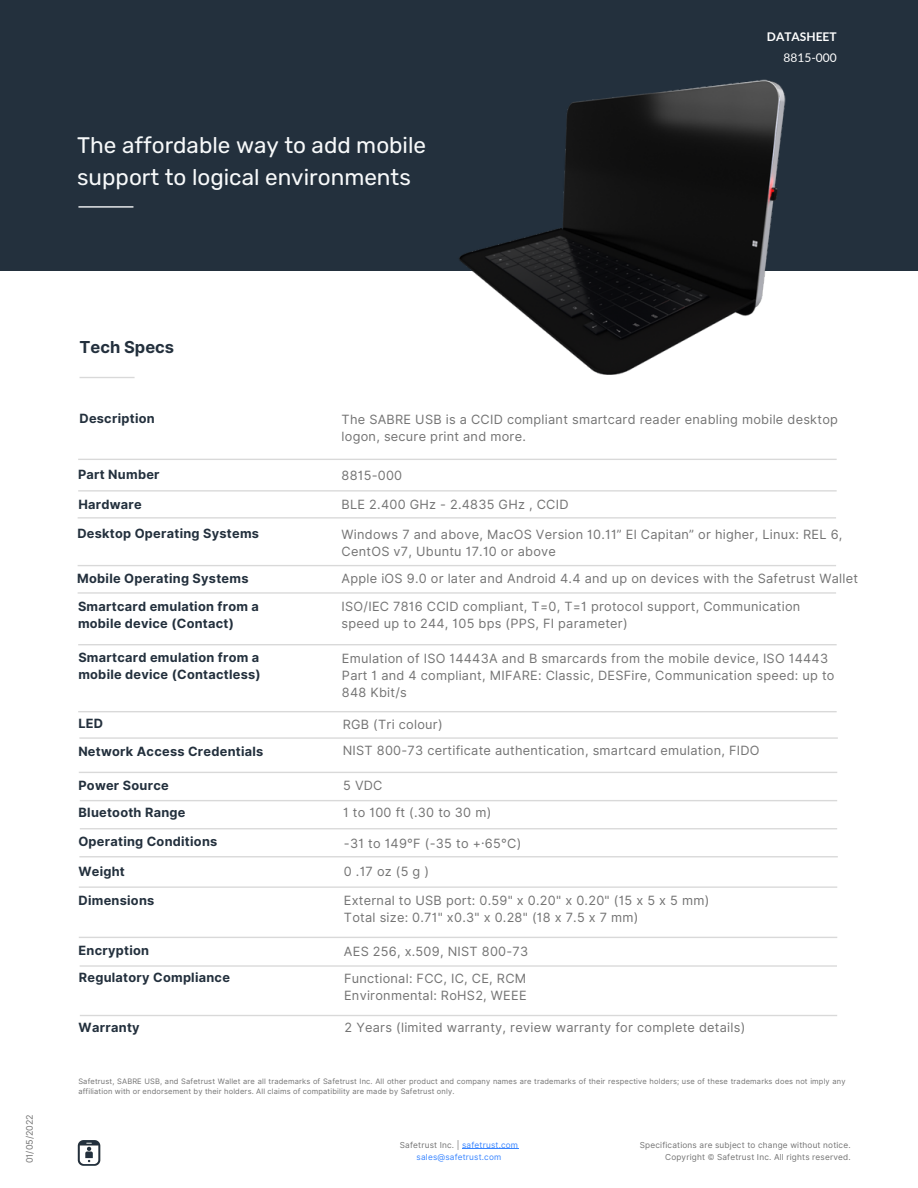
<style>
.page{position:relative;width:918px;height:1188px;background:#fff}
.page>*{position:absolute;margin:0;border:0;box-sizing:border-box;transform-origin:0 0}
.t1{font:22.5px/31.5px "Rubik";color:#f7f9fa}
.t2{font:700 16.5px "Inter";color:#23303d}
.t3{font:12.75px/17px "Inter";letter-spacing:.02em;color:#737373}
.t4{font:700 12.75px/17px "Inter";letter-spacing:.02em;color:#23303d}
.t5{font:700 12px "Lato";color:#fff}
.t6{font:12px "Lato";color:#fff}
.t7{font:9px "Inter";color:#737373}
.t8{font:8.25px "Inter";letter-spacing:.02em;color:#737373}
.t9{font:8.25px "Inter";letter-spacing:.02em;color:#3885ff}
.t10{font:7.5px/10.1px "Inter";letter-spacing:.02em;color:#737373}
.s1{color:#3885ff}
</style>
<div class="page">
<div style="left:0;top:0;width:918px;height:271px;background:#23303d"></div>
<svg style="left:78px;top:206px;width:55px;height:2px"></svg>
<svg style="left:78px;top:459px;width:759px;height:1px"></svg>
<svg style="left:78px;top:490px;width:759px;height:2px;background:#e4e4e4"></svg>
<hr style="left:78px;top:517px;width:758px;height:2px;background:#e4e4e4">
<svg style="left:78px;top:565px;width:758px;height:1px"></svg>
<svg style="left:78px;top:644px;width:759px;height:1px"></svg>
<hr style="left:78px;top:592px;width:758px;height:2px;background:#e4e4e4">
<svg style="left:79px;top:772px;width:758px;height:1px"></svg>
<svg style="left:78px;top:711px;width:759px;height:1px"></svg>
<hr style="left:79px;top:886px;width:758px;height:2px;background:#e4e4e4">
<svg style="left:79px;top:937px;width:758px;height:1px"></svg>
<hr style="left:80px;top:965px;width:757px;height:2px;background:#e4e4e4">
<svg style="left:80px;top:1015px;width:757px;height:1px"></svg>
<svg style="left:80px;top:800px;width:757px;height:1px"></svg>
<svg style="left:80px;top:828px;width:757px;height:1px"></svg>
<svg style="left:79px;top:856px;width:759px;height:1px"></svg>
<hr style="left:79px;top:737px;width:759px;height:2px;background:#e7e7e7">
<img style="left:77px;top:1140px;width:24px;height:26px">
<svg style="left:80px;top:377px;width:55px;height:1px"></svg>
<img style="left:459px;top:79px;width:327px;height:296px">
<hr style="left:462px;top:1148px;width:56px;height:1px;background:#3885ff">
<p class="t1" style="left:77px;top:130px;width:350px">The affordable way to add mobile support to logical environments</p>
<p class="t5" style="left:767px;top:29px;width:71px">DATASHEET</p>
<p class="t6" style="left:784px;top:51px;width:55px">8815-000</p>
<p class="t7" style="left:24px;top:1163px;width:51px;rotate:-90deg">01/05/2022</p>
<p class="t2" style="left:79px;top:337px;width:96px">Tech Specs</p>
<p class="t4" style="left:79px;top:410px;width:77px">Description</p>
<p class="t3" style="left:342px;top:411px;width:498px">The SABRE USB is a CCID compliant smartcard reader enabling mobile desktop logon, secure print and more.</p>
<p class="t4" style="left:78px;top:466px;width:83px">Part Number</p>
<p class="t3" style="left:342px;top:467px;width:62px">8815-000</p>
<p class="t4" style="left:78px;top:496px;width:65px">Hardware</p>
<p class="t3" style="left:342px;top:496px;width:228px">BLE 2.400 GHz - 2.4835 GHz , CCID</p>
<p class="t4" style="left:77px;top:525px;width:183px">Desktop Operating Systems</p>
<p class="t3" style="left:342px;top:526px;width:502px">Windows 7 and above, MacOS Version 10.11” El Capitan” or higher, Linux: REL 6,</p>
<p class="t3" style="left:342px;top:543px;width:216px">CentOS v7, Ubuntu 17.10 or above</p>
<p class="t4" style="left:77px;top:570px;width:173px">Mobile Operating Systems</p>
<p class="t4" style="left:78px;top:597px;width:182px">Smartcard emulation from a mobile device (Contact)</p>
<p class="t3" style="left:342px;top:598px;width:460px">ISO/IEC 7816 CCID compliant, T=0, T=1 protocol support, Communication speed up to 244, 105 bps (PPS, FI parameter)</p>
<p class="t4" style="left:78px;top:649px;width:182px">Smartcard emulation from a</p>
<p class="t4" style="left:78px;top:666px;width:184px">mobile device (Contactless)</p>
<p class="t3" style="left:342px;top:570px;width:518px">Apple iOS 9.0 or later and Android 4.4 and up on devices with the Safetrust Wallet</p>
<p class="t3" style="left:342px;top:650px;width:494px">Emulation of ISO 14443A and B smarcards from the mobile device, ISO 14443<br>Part 1 and 4 compliant, MIFARE: Classic, DESFire, Communication speed: up to<br>848 Kbit/s</p>
<p class="t4" style="left:78px;top:715px;width:26px">LED</p>
<p class="t3" style="left:343px;top:716px;width:101px">RGB (Tri colour)</p>
<p class="t4" style="left:78px;top:743px;width:186px">Network Access Credentials</p>
<p class="t3" style="left:343px;top:742px;width:418px">NIST 800-73 certificate authentication, smartcard emulation, FIDO</p>
<p class="t4" style="left:78px;top:777px;width:92px">Power Source</p>
<p class="t3" style="left:343px;top:777px;width:41px">5 VDC</p>
<p class="t4" style="left:79px;top:804px;width:108px">Bluetooth Range</p>
<p class="t3" style="left:343px;top:804px;width:150px">1 to 100 ft (.30 to 30 m)</p>
<p class="t4" style="left:78px;top:833px;width:140px">Operating Conditions</p>
<p class="t3" style="left:344px;top:834px;width:179px">-31 to 149°F (-35 to +·65°C)</p>
<p class="t4" style="left:78px;top:863px;width:48px">Weight</p>
<p class="t3" style="left:344px;top:863px;width:87px">0.17oz(5g)</p>
<p class="t4" style="left:79px;top:892px;width:77px">Dimensions</p>
<p class="t3" style="left:344px;top:892px;width:367px">External to USB port: 0.59" x 0.20" x 0.20" (15 x 5 x 5 mm)</p>
<p class="t3" style="left:344px;top:909px;width:296px">Total size: 0.71" x0.3" x 0.28" (18 x 7.5 x 7 mm)</p>
<p class="t4" style="left:78px;top:942px;width:72px">Encryption</p>
<p class="t3" style="left:344px;top:942px;width:186px">AES 256, x.509, NIST 800-73</p>
<p class="t4" style="left:79px;top:969px;width:153px">Regulatory Compliance</p>
<p class="t3" style="left:344px;top:970px;width:184px">Functional: FCC, IC, CE, RCM</p>
<p class="t3" style="left:344px;top:987px;width:184px">Environmental: RoHS2, WEEE</p>
<p class="t4" style="left:79px;top:1019px;width:63px">Warranty</p>
<p class="t3" style="left:345px;top:1019px;width:402px">2 Years (limited warranty, review warranty for complete details)</p>
<p class="t10" style="left:78px;top:1077px;width:769px">Safetrust, SABRE USB, and Safetrust Wallet are all trademarks of Safetrust Inc. All other product and company names are trademarks of their respective holders; use of these trademarks does not imply any affiliation with or endorsement by their holders. All claims of compatibility are made by Safetrust only.</p>
<p class="t8" style="left:400px;top:1140px;width:120px">Safetrust Inc. | <span class="s1">safetrust.com</span></p>
<p class="t9" style="left:417px;top:1152px;width:86px">sales@safetrust.com</p>
<p class="t8" style="left:640px;top:1140px;width:212px">Specifications are subject to change without notice.</p>
<p class="t8" style="left:665px;top:1152px;width:187px">Copyright © Safetrust Inc. All rights reserved.</p>
</div>
